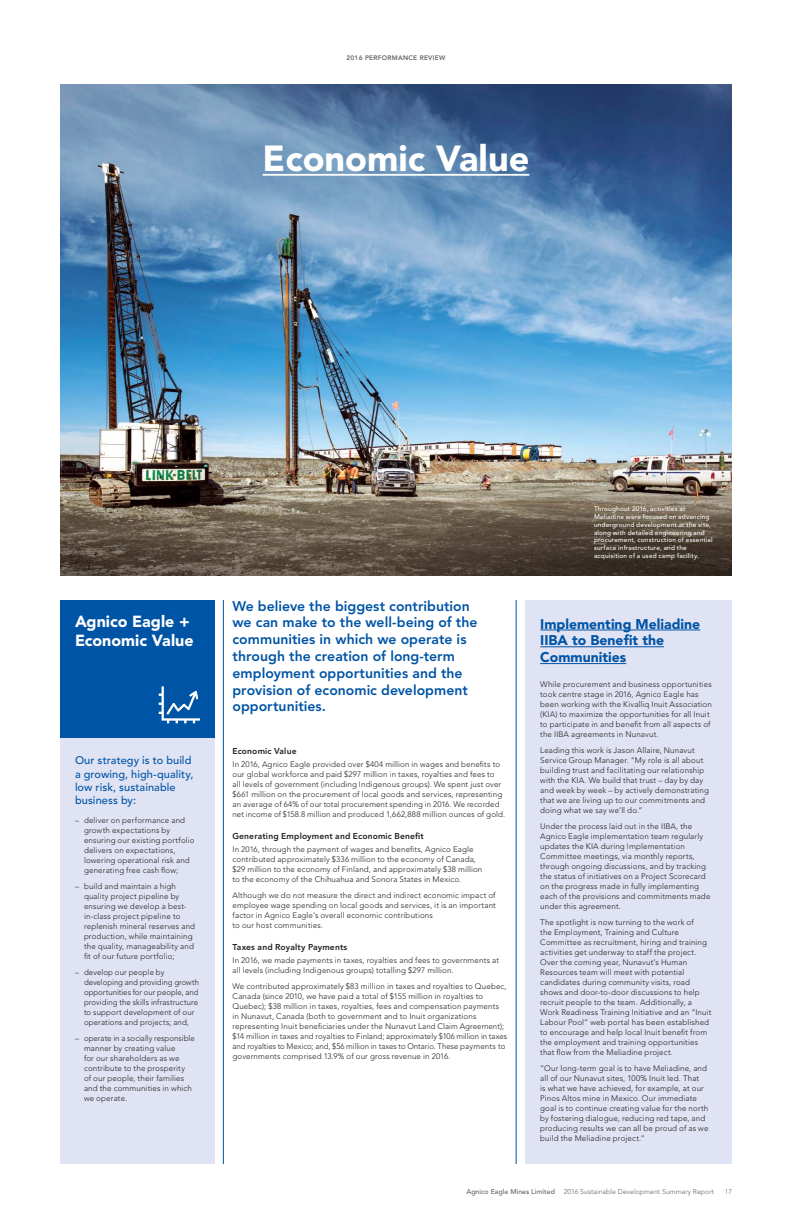
<style>
.page{position:relative;width:792px;height:1224px;background:#fff}
.page>*{position:absolute;margin:0;border:0;box-sizing:border-box;transform-origin:0 0}
.t1{font:900 36px "Avenir LT Std";color:#fff}
.t2{font:900 16px/19.2px "Avenir LT Std";color:#fff}
.t3{font:800 14px/16.8px "Avenir LT Std";color:#0054a6}
.t4{font:900 14px/16.8px "Avenir LT Std";color:#0054a6}
.t5{font:500 11px/13.2px "Avenir LT Std";letter-spacing:.005em;color:#0054a6}
.t6{font:800 8.5px "Avenir LT Std";letter-spacing:.015em;color:#231f20}
.t7{font:300 8px/10px "Avenir LT Std";letter-spacing:.015em;color:#231f20}
.t8{font:300 7px "Avenir LT Std";color:#636466}
.t9{font:500 7px "Avenir LT Std";color:#636466}
.t10{font:500 6.5px/7.8px "Avenir LT Std";letter-spacing:.03em;color:#fff}
.t11{font:800 6.5px "Avenir LT Std";letter-spacing:.04em;color:#636466}
</style>
<div class="page">
<hr style="left:516px;top:600px;width:1px;height:564px;background:#0054a6">
<hr style="left:223px;top:600px;width:1px;height:564px;background:#0054a6">
<img style="left:60px;top:84px;width:672px;height:492px">
<div style="left:60px;top:600px;width:154px;height:138px;background:#0054a6"></div>
<div style="left:60px;top:738px;width:154px;height:426px;background:#e0e3f3"></div>
<hr style="left:263px;top:174px;width:266px;height:2px;background:#fff">
<div style="left:525px;top:600px;width:207px;height:564px;background:#e0e3f3"></div>
<hr style="left:540px;top:630px;width:160px;height:1px;background:#0054a6">
<hr style="left:540px;top:646px;width:124px;height:1px;background:#0054a6">
<hr style="left:540px;top:663px;width:86px;height:1px;background:#0054a6">
<svg style="left:159px;top:687px;width:41px;height:36px"></svg>
<p class="t11" style="left:346px;top:55px;width:101px">2016 PERFORMANCE REVIEW</p>
<h1 class="t1" style="left:263px;top:140px;width:268px">Economic Value</h1>
<h2 class="t2" style="left:75px;top:613px;width:120px">Agnico Eagle +<br>Economic Value</h2>
<h3 class="t5" style="left:75px;top:755px;width:120px">Our strategy is to build a growing, high-quality, low risk, sustainable business by:</h3>
<p class="t7" style="left:84px;top:816px;width:112px;text-indent:-9px">– deliver on performance and growth expectations by ensuring our existing portfolio delivers on expectations, lowering operational risk and generating free cash flow;</p>
<p class="t7" style="left:84px;top:882px;width:113px;text-indent:-9px">– build and maintain a high quality project pipeline by ensuring we develop a best&shy;in-class project pipeline to replenish mineral reserves and production, while maintaining the quality, manageability and fit of our future portfolio;</p>
<p class="t7" style="left:84px;top:968px;width:117px;text-indent:-9px">– develop our people by developing and providing growth opportunities for our people, and providing the skills infrastructure to support development of our operations and projects; and,</p>
<p class="t7" style="left:84px;top:1034px;width:112px;text-indent:-9px">– operate in a socially responsible manner by creating value<br>for our shareholders as we contribute to the prosperity<br>of our people, their families and the communities in which we operate.</p>
<h3 class="t3" style="left:232px;top:599px;width:247px">We believe the biggest contribution we can make to the well-being of the communities in which we operate is through the creation of long-term employment opportunities and the provision of economic development opportunities.</h3>
<p class="t6" style="left:232px;top:748px;width:66px">Economic Value</p>
<p class="t7" style="left:232px;top:760px;width:274px">In 2016, Agnico Eagle provided over $404 million in wages and benefits to our global workforce and paid $297 million in taxes, royalties and fees to<br>all levels of government (including Indigenous groups). We spent just over $661 million on the procurement of local goods and services, representing an average of 64% of our total procurement spending in 2016. We recorded net income of $158.8 million and produced 1,662,888 million ounces of gold.</p>
<p class="t6" style="left:232px;top:833px;width:193px">Generating Employment and Economic Benefit</p>
<p class="t7" style="left:232px;top:845px;width:251px">In 2016, through the payment of wages and benefits, Agnico Eagle contributed approximately $336 million to the economy of Canada, $29 million to the economy of Finland, and approximately $38 million to the economy of the Chihuahua and Sonora States in Mexico.</p>
<p class="t7" style="left:232px;top:891px;width:265px">Although we do not measure the direct and indirect economic impact of employee wage spending on local goods and services, it is an important factor in Agnico Eagle’s overall economic contributions<br>to our host communities.</p>
<p class="t6" style="left:232px;top:944px;width:116px">Taxes and Royalty Payments</p>
<p class="t7" style="left:232px;top:956px;width:268px">In 2016, we made payments in taxes, royalties and fees to governments at all levels (including Indigenous groups) totalling $297 million.</p>
<p class="t7" style="left:232px;top:982px;width:276px">We contributed approximately $83 million in taxes and royalties to Quebec, Canada (since 2010, we have paid a total of $155 million in royalties to Quebec); $38 million in taxes, royalties, fees and compensation payments in Nunavut, Canada (both to government and to Inuit organizations representing Inuit beneficiaries under the Nunavut Land Claim Agreement); $14 million in taxes and royalties to Finland; approximately $106 million in taxes and royalties to Mexico; and, $56 million in taxes to Ontario. These payments to governments comprised 13.9% of our gross revenue in 2016.</p>
<p class="t10" style="left:594px;top:506px;width:120px">Throughout 2016, activities at Meliadine were focused on advancing underground development at the site, along with detailed engineering and procurement, construction of essential surface infrastructure, and the acquisition of a used camp facility.</p>
<h3 class="t4" style="left:540px;top:616px;width:161px">Implementing Meliadine<br>IIBA to Benefit the<br>Communities</h3>
<p class="t7" style="left:540px;top:680px;width:173px">While procurement and business opportunities took centre stage in 2016, Agnico Eagle has been working with the Kivalliq Inuit Association (KIA) to maximize the opportunities for all Inuit to participate in and benefit from all aspects of the IIBA agreements in Nunavut.</p>
<p class="t7" style="left:540px;top:746px;width:170px">Leading this work is Jason Allaire, Nunavut Service Group Manager. “My role is all about building trust and facilitating our relationship with the KIA. We build that trust – day by day and week by week – by actively demonstrating that we are living up to our commitments and doing what we say we’ll do.”</p>
<p class="t7" style="left:540px;top:822px;width:172px">Under the process laid out in the IIBA, the Agnico Eagle implementation team regularly updates the KIA during Implementation Committee meetings, via monthly reports, through ongoing discussions, and by tracking the status of initiatives on a Project Scorecard on the progress made in fully implementing each of the provisions and commitments made under this agreement.</p>
<p class="t7" style="left:540px;top:918px;width:173px">The spotlight is now turning to the work of<br>the Employment, Training and Culture Committee as recruitment, hiring and training activities get underway to staff the project.<br>Over the coming year, Nunavut’s Human Resources team will meet with potential candidates during community visits, road shows and door-to-door discussions to help recruit people to the team. Additionally, a Work Readiness Training Initiative and an “Inuit Labour Pool” web portal has been established to encourage and help local Inuit benefit from the employment and training opportunities that flow from the Meliadine project.</p>
<p class="t7" style="left:540px;top:1064px;width:170px">“Our long-term goal is to have Meliadine, and all of our Nunavut sites, 100% Inuit led. That<br>is what we have achieved, for example, at our Pinos Altos mine in Mexico. Our immediate goal is to continue creating value for the north by fostering dialogue, reducing red tape, and producing results we can all be proud of as we build the Meliadine project.”</p>
<p class="t9" style="left:466px;top:1189px;width:90px">Agnico Eagle Mines Limited</p>
<p class="t8" style="left:564px;top:1189px;width:152px">2016 Sustainable Development Summary Report</p>
<p class="t8" style="left:725px;top:1189px;width:9px">17</p>
</div>
